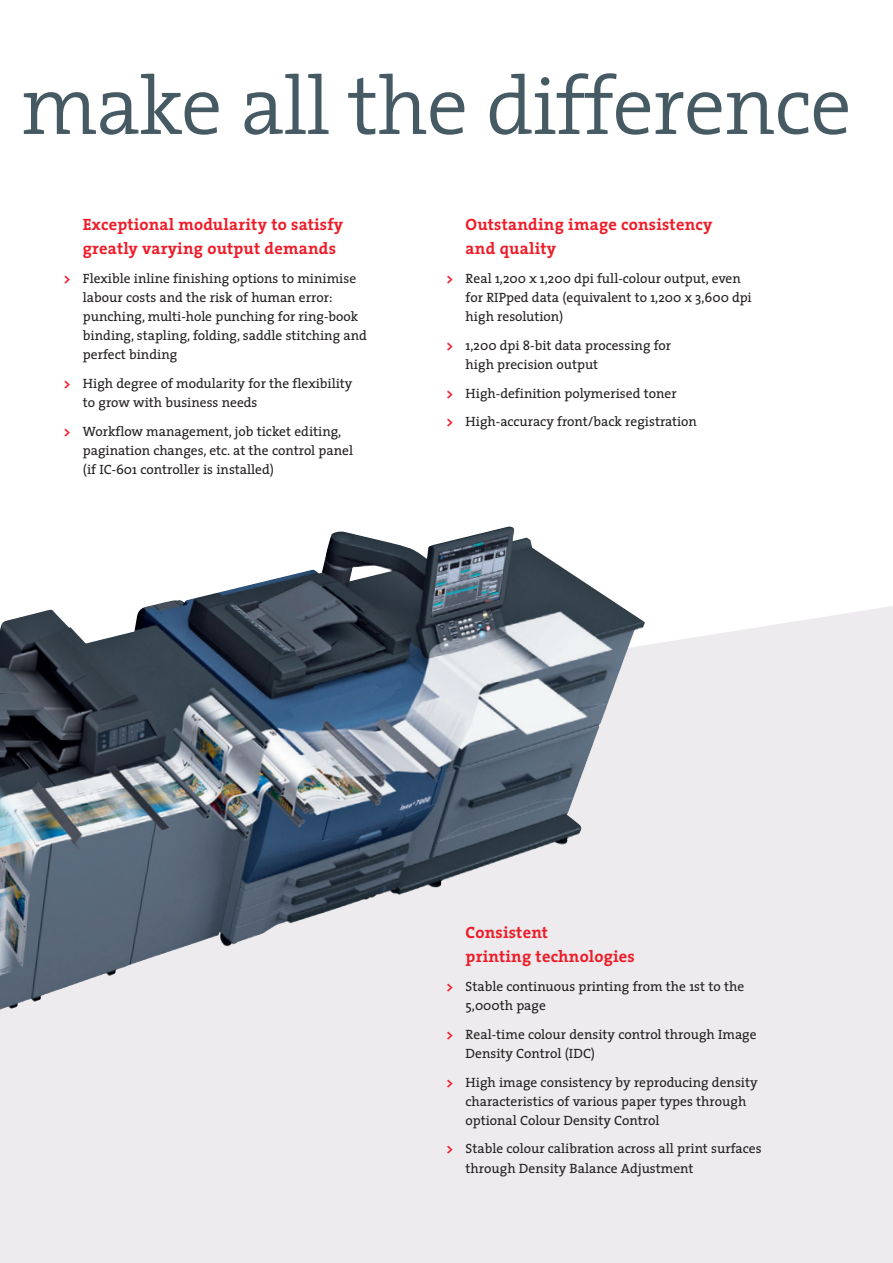
<style>
.page{position:relative;width:893px;height:1263px;background:#fff}
.page>*{position:absolute;margin:0;border:0;box-sizing:border-box;transform-origin:0 0}
.t1{font:300 82.5px "The Serif";letter-spacing:-.01em;color:#465a64}
.t2{font:700 16.5px/24.5px "The Serif";letter-spacing:.01em;color:#ee1c28}
.t3{font:13.5px/19.2px "The Serif";color:#231f20}
.s1{font-weight:700;color:#ee1c28}
</style>
<div class="page">
<div style="left:0;top:606px;width:893px;height:657px;background:#edebed"></div>
<img style="left:0;top:526px;width:646px;height:644px">
<h1 class="t1" style="left:21px;top:74px;width:832px">make all the difference</h1>
<p class="t2" style="left:83px;top:213px;width:262px">Exceptional modularity to satisfy greatly varying output demands</p>
<p class="t3" style="left:83px;top:270px;width:286px;text-indent:-19px"><span class="s1">&gt;</span> Flexible inline finishing options to minimise labour costs and the risk of human error: punching, multi-hole punching for ring-book binding, stapling, folding, saddle stitching and perfect binding</p>
<p class="t3" style="left:83px;top:375px;width:271px;text-indent:-19px"><span class="s1">&gt;</span> High degree of modularity for the flexibility to grow with business needs</p>
<p class="t3" style="left:83px;top:423px;width:272px;text-indent:-19px"><span class="s1">&gt;</span> Workflow management, job ticket editing, pagination changes, etc. at the control panel (if IC-601 controller is installed)</p>
<p class="t2" style="left:466px;top:213px;width:248px">Outstanding image consistency and quality</p>
<p class="t3" style="left:466px;top:270px;width:288px;text-indent:-19px"><span class="s1">&gt;</span> Real 1,200 x 1,200 dpi full-colour output, even for RIPped data (equivalent to 1,200 x 3,600 dpi high resolution)</p>
<p class="t3" style="left:466px;top:337px;width:207px;text-indent:-19px"><span class="s1">&gt;</span> 1,200 dpi 8-bit data processing for high precision output</p>
<p class="t3" style="left:446px;top:380px;width:252px;line-height:28.7px"><span class="s1">&gt;</span> High-definition polymerised toner<br><span class="s1">&gt;</span> High-accuracy front/back registration</p>
<p class="t2" style="left:466px;top:921px;width:171px">Consistent<br>printing technologies</p>
<p class="t3" style="left:466px;top:978px;width:280px;text-indent:-19px"><span class="s1">&gt;</span> Stable continuous printing from the 1st to the<br>5,000th page</p>
<p class="t3" style="left:466px;top:1026px;width:292px;text-indent:-19px"><span class="s1">&gt;</span> Real-time colour density control through Image<br>Density Control (IDC)</p>
<p class="t3" style="left:466px;top:1074px;width:293px;text-indent:-19px"><span class="s1">&gt;</span> High image consistency by reproducing density characteristics of various paper types through optional Colour Density Control</p>
<p class="t3" style="left:466px;top:1141px;width:298px;text-indent:-19px"><span class="s1">&gt;</span> Stable colour calibration across all print surfaces through Density Balance Adjustment</p>
</div>
